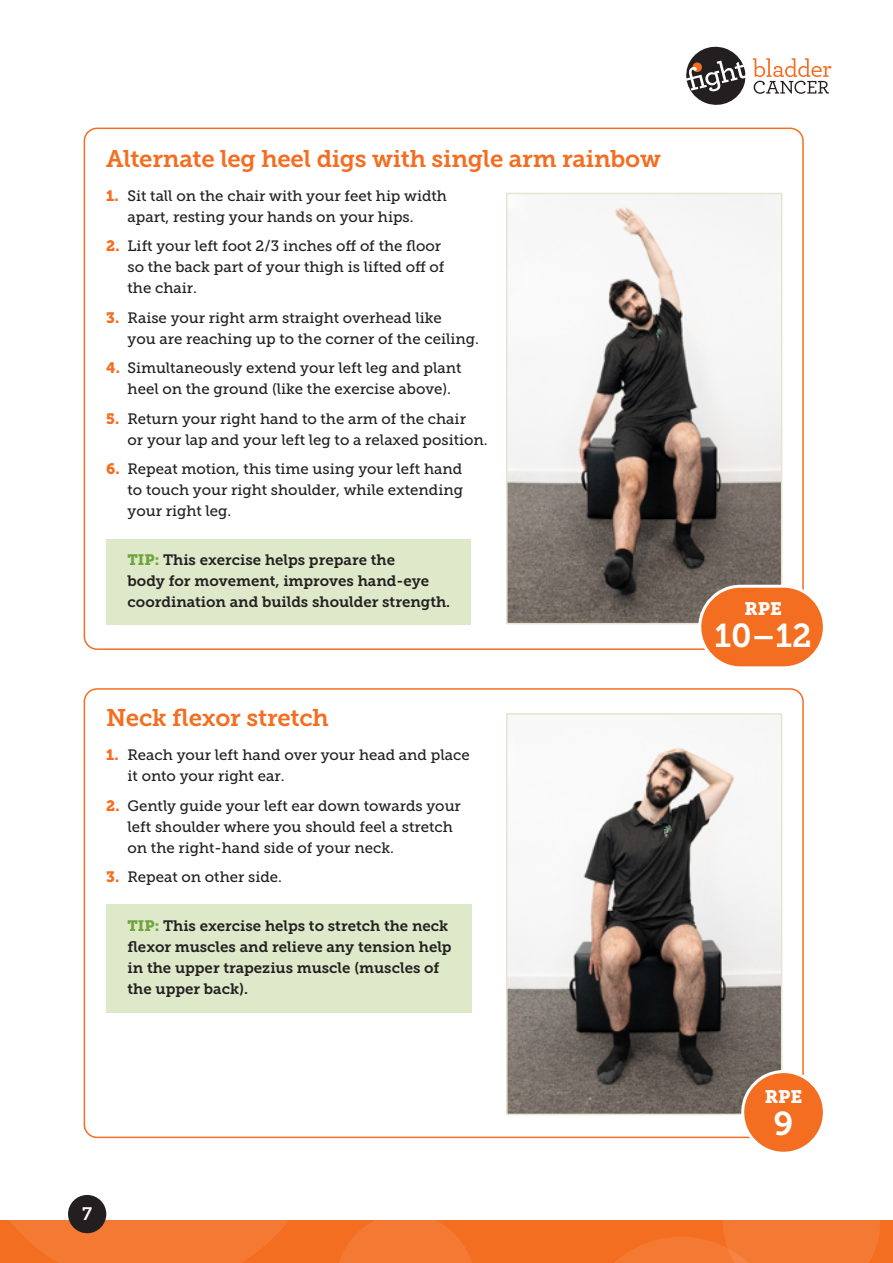
<style>
.page{position:relative;width:893px;height:1263px;background:#fff}
.page>*{position:absolute;margin:0;border:0;box-sizing:border-box;transform-origin:0 0}
.t1{font:33px "Museo Slab 700";color:#fff}
.B_Head{font:24px "Museo Slab 700";letter-spacing:-.01em;color:#f36e21}
.t2{font:18px "Museo Slab 900";color:#fff}
.t3{font:18px "Museo Slab 700";color:#fff}
.List{font:15px/21px "Museo Slab 500";color:#231f20}
.Tip{font:15px/21px "Museo Slab 700";color:#231f20}
.s1{font-family:"Museo Slab 900";color:#f36e21}
.s2{font-family:"Museo Slab 900";color:#70a43b}
</style>
<div class="page">
<svg style="left:686px;top:46px;width:145px;height:59px"></svg>
<div style="left:0;top:1220px;width:893px;height:43px;background:#f36e21"></div>
<svg style="left:339px;top:1220px;width:133px;height:43px"></svg>
<svg style="left:614px;top:1220px;width:266px;height:43px"></svg>
<svg style="left:10px;top:1220px;width:279px;height:43px"></svg>
<div style="left:68px;top:1195px;width:38px;height:38px;background:#231f20;border-radius:50%"></div>
<div style="left:106px;top:539px;width:365px;height:85px;background:#dde9c9"></div>
<div style="left:106px;top:904px;width:366px;height:108px;background:#dde9c9"></div>
<img style="left:509px;top:196px;width:270px;height:425px">
<div style="left:506px;top:193px;width:276px;height:431px;border:2px solid #e6e5d1"></div>
<div style="left:700px;top:586px;width:124px;height:82px;background:#f36e21;border-radius:41px"></div>
<div style="left:698px;top:585px;width:128px;height:84px;border:3px solid #fff;border-radius:41px"></div>
<div style="left:84px;top:688px;width:720px;height:450px;border:2px solid #f36e21;border-radius:13px"></div>
<img style="left:509px;top:747px;width:270px;height:365px">
<div style="left:506px;top:713px;width:276px;height:402px;border:2px solid #e6e5d1"></div>
<div style="left:743px;top:1071px;width:81px;height:82px;background:#f36e21;border-radius:50%"></div>
<div style="left:741px;top:1070px;width:85px;height:85px;border:3px solid #fff;border-radius:50%"></div>
<p class="B_Head" style="left:106px;top:145px;width:556px">Alternate leg heel digs with single arm rainbow</p>
<p class="List" style="left:128px;top:185px;width:321px;text-indent:-21px"><span class="s1">1.</span> Sit tall on the chair with your feet hip width apart, resting your hands on your hips.</p>
<p class="List" style="left:128px;top:236px;width:319px;text-indent:-21px"><span class="s1">2.</span> Lift your left foot 2/3 inches off of the floor so the back part of your thigh is lifted off of the chair.</p>
<p class="List" style="left:128px;top:307px;width:353px;text-indent:-21px"><span class="s1">3.</span> Raise your right arm straight overhead like<br>you are reaching up to the corner of the ceiling.</p>
<p class="List" style="left:128px;top:358px;width:335px;text-indent:-21px"><span class="s1">4.</span> Simultaneously extend your left leg and plant heel on the ground (like the exercise above).</p>
<p class="List" style="left:128px;top:408px;width:362px;text-indent:-21px"><span class="s1">5.</span> Return your right hand to the arm of the chair<br>or your lap and your left leg to a relaxed position.</p>
<p class="List" style="left:128px;top:459px;width:337px;text-align:justify;text-indent:-21px"><span class="s1">6.</span> Repeat motion, this time using your left hand to touch your right shoulder, while extending your right leg.</p>
<p class="Tip" style="left:128px;top:549px;width:324px"><span class="s2">TIP:</span> This exercise helps prepare the<br>body for movement, improves hand-eye coordination and builds shoulder strength.</p>
<p class="B_Head" style="left:106px;top:704px;width:224px">Neck flexor stretch</p>
<p class="List" style="left:128px;top:744px;width:344px;text-indent:-21px"><span class="s1">1.</span> Reach your left hand over your head and place it onto your right ear.</p>
<p class="List" style="left:128px;top:795px;width:335px;text-indent:-21px"><span class="s1">2.</span> Gently guide your left ear down towards your left shoulder where you should feel a stretch on the right-hand side of your neck.</p>
<p class="List" style="left:106px;top:866px;width:177px"><span class="s1">3.</span> Repeat on other side.</p>
<p class="Tip" style="left:128px;top:915px;width:326px"><span class="s2">TIP:</span> This exercise helps to stretch the neck flexor muscles and relieve any tension help in the upper trapezius muscle (muscles of the upper back).</p>
<p class="t3" style="left:82px;top:1204px;width:11px">7</p>
<p class="t2" style="left:744px;top:598px;width:39px">RPE</p>
<p class="t1" style="left:714px;top:617px;width:99px">10–12</p>
<p class="t2" style="left:765px;top:1086px;width:39px">RPE</p>
<p class="t1" style="left:774px;top:1105px;width:21px">9</p>
</div>
